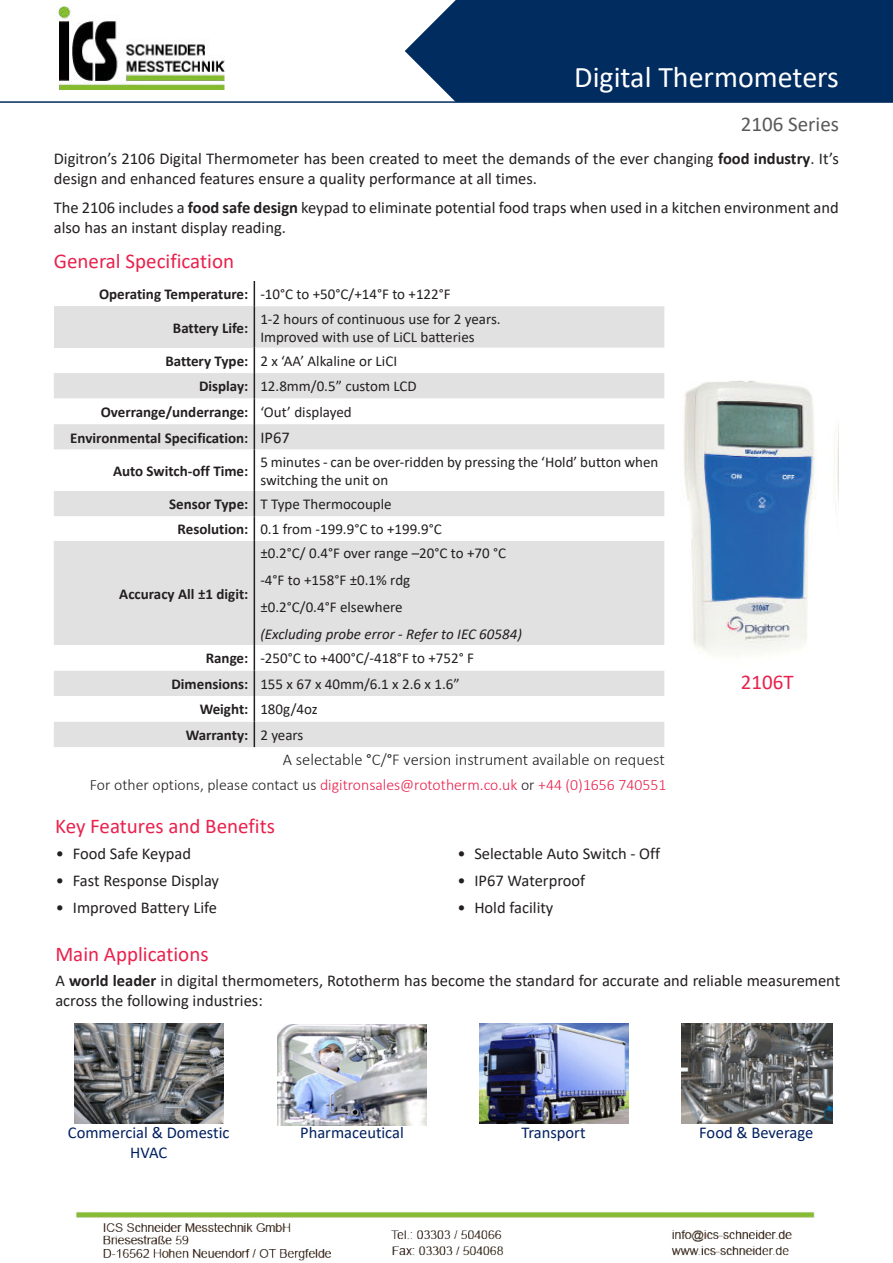
<style>
.page{position:relative;width:893px;height:1263px;background:#fff}
.page>*{position:absolute;margin:0;border:0;box-sizing:border-box;transform-origin:0 0}
.t1{font:30px "Calibri";color:#fff}
.t2{font:21px "Calibri";color:#e9214d}
.t3{font:21px "Calibri";color:#595959}
.t4{font:16.5px/19.8px "Calibri";color:#231f20}
.t5{font:16.5px/19.8px "Calibri";color:#002060;text-align:center}
.t6{font:300 16.5px "Calibri";color:#231f20}
.t7{font:300 15.75px "Calibri";color:#e9214d}
.t8{font:15px/18px "Calibri";color:#231f20}
.t9{font:700 15px "Calibri";color:#231f20}
.t10{font:italic 15px "Calibri";color:#231f20}
.s1{font-weight:700}
.s2{font-weight:400}
.s3{font-weight:400;font-size:16.5px}
.s4{color:#231f20}
</style>
<div class="page">
<hr style="left:0;top:101px;width:893px;height:2px;background:#002c5f">
<div style="left:405px;top:0;width:488px;height:102px;background:#002c5f"></div>
<svg style="left:54px;top:306px;width:610px;height:441px;fill:#e1e1e1"></svg>
<svg style="left:54px;top:399px;width:610px;height:322px;fill:#e1e1e1"></svg>
<svg style="left:254px;top:281px;width:1px;height:25px"></svg>
<hr style="left:254px;top:306px;width:1px;height:42px;background:#231f20">
<svg style="left:254px;top:348px;width:1px;height:102px"></svg>
<hr style="left:254px;top:450px;width:1px;height:41px;background:#231f20">
<svg style="left:254px;top:491px;width:1px;height:50px"></svg>
<hr style="left:254px;top:541px;width:1px;height:104px;background:#231f20">
<svg style="left:254px;top:645px;width:1px;height:102px"></svg>
<img style="left:683px;top:381px;width:156px;height:275px">
<img style="left:278px;top:1025px;width:149px;height:100px">
<img style="left:479px;top:1023px;width:149px;height:101px">
<img style="left:75px;top:1023px;width:149px;height:101px">
<img style="left:682px;top:1023px;width:150px;height:101px">
<img style="left:58px;top:6px;width:167px;height:84px">
<img style="left:76px;top:1211px;width:739px;height:50px">
<h1 class="t1" style="left:574px;top:66px;width:266px">Digital Thermometers</h1>
<p class="t3" style="left:741px;top:115px;width:100px">2106 Series</p>
<p class="t4" style="left:54px;top:150px;width:786px">Digitron’s 2106 Digital Thermometer has been created to meet the demands of the ever changing <span class="s1">food industry</span>. It’s design and enhanced features ensure a quality performance at all times.</p>
<p class="t4" style="left:54px;top:199px;width:786px">The 2106 includes a <span class="s1">food safe design</span> keypad to eliminate potential food traps when used in a kitchen environment and also has an instant display reading.</p>
<p class="t2" style="left:54px;top:253px;width:182px">General Specification</p>
<p class="t8" style="left:99px;top:286px;width:353px"><span class="s1">Operating Temperature:</span> -10°C to +50°C/+14°F to +122°F</p>
<p class="t9" style="left:173px;top:322px;width:77px">Battery Life:</p>
<p class="t8" style="left:260px;top:310px;width:242px">1-2 hours of continuous use for 2 years.<br>Improved with use of LiCL batteries</p>
<p class="t8" style="left:165px;top:353px;width:233px"><span class="s1">Battery Type:</span> 2 x ‘AA’ Alkaline or LiCI</p>
<p class="t8" style="left:199px;top:378px;width:219px"><span class="s1">Display:</span> 12.8mm/0.5” custom LCD</p>
<p class="t9" style="left:101px;top:406px;width:252px">Overrange/underrange: <span class="s2">‘Out’ displayed</span></p>
<p class="t9" style="left:70px;top:432px;width:221px">Environmental Specification: <span class="s3">IP67</span></p>
<p class="t9" style="left:113px;top:465px;width:137px">Auto Switch-off Time:</p>
<p class="t8" style="left:260px;top:454px;width:399px">5 minutes - can be over-ridden by pressing the ‘Hold’ button when switching the unit on</p>
<p class="t8" style="left:178px;top:493px;width:266px;line-height:24.9px;text-indent:-9px"><span class="s1">Sensor Type:</span> T Type Thermocouple<br><span class="s1">Resolution:</span> 0.1 from -199.9°C to +199.9°C</p>
<p class="t8" style="left:260px;top:540px;width:247px;line-height:27px">±0.2°C/ 0.4°F over range –20°C to +70 °C -4°F to +158°F ±0.1% rdg<br>±0.2°C/0.4°F elsewhere</p>
<p class="t10" style="left:260px;top:629px;width:263px">(Excluding probe error - Refer to IEC 60584)</p>
<p class="t8" style="left:206px;top:650px;width:270px"><span class="s1">Range:</span> -250°C to +400°C/-418°F to +752° F</p>
<p class="t8" style="left:171px;top:676px;width:290px"><span class="s1">Dimensions:</span> 155 x 67 x 40mm/6.1 x 2.6 x 1.6”</p>
<p class="t8" style="left:200px;top:701px;width:120px"><span class="s1">Weight:</span> 180g/4oz</p>
<p class="t9" style="left:186px;top:729px;width:119px">Warranty: <span class="s2">2 years</span></p>
<p class="t9" style="left:119px;top:588px;width:131px">Accuracy All ±1 digit:</p>
<p class="t6" style="left:283px;top:753px;width:383px">A selectable <span class="s2">°</span>C/<span class="s2">°</span>F version instrument available on request</p>
<p class="t7" style="left:90px;top:778px;width:578px"><span class="s4">For other options, please contact us</span> digitronsales@rototherm.co.uk <span class="s4">or</span> +44 (0)1656 740551</p>
<p class="t2" style="left:55px;top:818px;width:221px">Key Features and Benefits</p>
<p class="t4" style="left:56px;top:845px;width:137px">• Food Safe Keypad</p>
<p class="t4" style="left:56px;top:872px;width:165px">• Fast Response Display</p>
<p class="t4" style="left:56px;top:899px;width:163px">• Improved Battery Life</p>
<p class="t2" style="left:55px;top:946px;width:155px">Main Applications</p>
<p class="t4" style="left:457px;top:845px;width:204px">• Selectable Auto Switch - Off</p>
<p class="t4" style="left:457px;top:872px;width:129px">• IP67 Waterproof</p>
<p class="t4" style="left:457px;top:899px;width:98px">• Hold facility</p>
<p class="t2" style="left:741px;top:674px;width:54px">2106T</p>
<p class="t4" style="left:55px;top:971px;width:786px">A <span class="s1">world leader</span> in digital thermometers, Rototherm has become the standard for accurate and reliable measurement across the following industries:</p>
<p class="t5" style="left:68px;top:1123px;width:163px">Commercial &amp; Domestic<br>HVAC</p>
<p class="t5" style="left:699px;top:1123px;width:115px">Food &amp; Beverage</p>
<p class="t5" style="left:300px;top:1123px;width:105px">Pharmaceutical</p>
<p class="t5" style="left:521px;top:1123px;width:66px">Transport</p>
</div>
